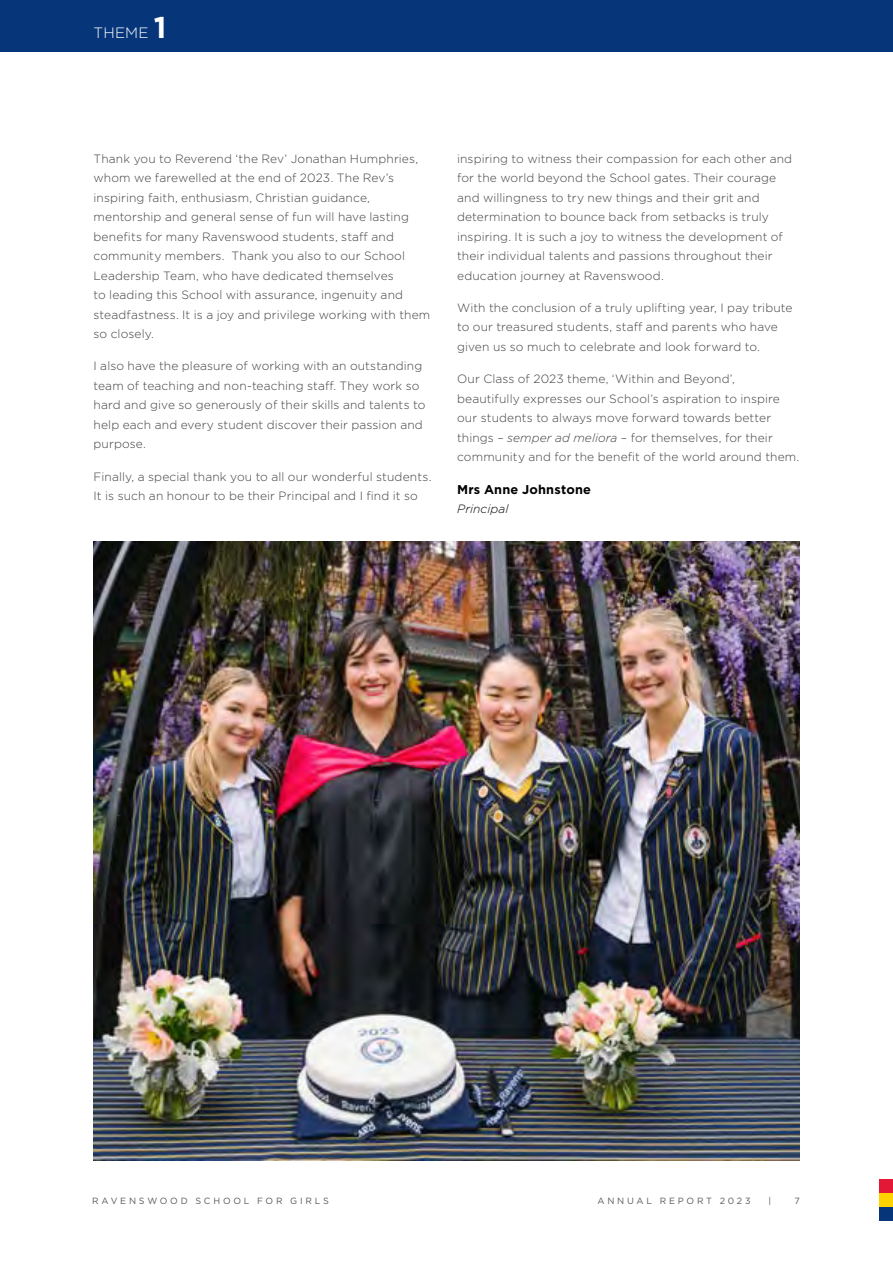
<style>
.page{position:relative;width:893px;height:1263px;background:#fff}
.page>*{position:absolute;margin:0;border:0;box-sizing:border-box;transform-origin:0 0}
.t1{font:300 15px "Gotham";letter-spacing:.015em;color:#fff}
.t2{font:700 12.75px "Gotham";letter-spacing:.015em;color:#000}
.t3{font:300 12px/19.5px "Gotham";letter-spacing:.01em;color:#414042}
.t4{font:italic 300 12px "Gotham";letter-spacing:.005em;color:#000}
.t5{font:9px "Gotham";letter-spacing:.305em;color:#58595b}
.s1{font-weight:700;font-size:30px}
.s2{font-style:italic}
</style>
<div class="page">
<img style="left:94px;top:542px;width:705px;height:619px">
<div style="left:879px;top:1179px;width:14px;height:14px;background:#e31837"></div>
<div style="left:879px;top:1193px;width:14px;height:14px;background:#ffd200"></div>
<div style="left:879px;top:1207px;width:14px;height:14px;background:#06357a"></div>
<div style="left:0;top:0;width:893px;height:51px;background:#06357a"></div>
<p class="t1" style="left:94px;top:23px;width:74px">THEME <span class="s1">1</span></p>
<p class="t3" style="left:94px;top:148px;width:338px">Thank you to Reverend ‘the Rev’ Jonathan Humphries, whom we farewelled at the end of 2023. The Rev’s inspiring faith, enthusiasm, Christian guidance, mentorship and general sense of fun will have lasting benefits for many Ravenswood students, staff and community members. Thank you also to our School Leadership Team, who have dedicated themselves<br>to leading this School with assurance, ingenuity and steadfastness. It is a joy and privilege working with them so closely.</p>
<p class="t3" style="left:94px;top:356px;width:333px">I also have the pleasure of working with an outstanding team of teaching and non-teaching staff. They work so hard and give so generously of their skills and talents to help each and every student discover their passion and purpose.</p>
<p class="t3" style="left:94px;top:466px;width:339px">Finally, a special thank you to all our wonderful students.<br>It is such an honour to be their Principal and I find it so</p>
<p class="t3" style="left:457px;top:148px;width:337px">inspiring to witness their compassion for each other and for the world beyond the School gates. Their courage and willingness to try new things and their grit and determination to bounce back from setbacks is truly inspiring. It is such a joy to witness the development of their individual talents and passions throughout their education journey at Ravenswood.</p>
<p class="t3" style="left:457px;top:298px;width:337px">With the conclusion of a truly uplifting year, I pay tribute to our treasured students, staff and parents who have given us so much to celebrate and look forward to.</p>
<p class="t3" style="left:457px;top:369px;width:344px">Our Class of 2023 theme, ‘Within and Beyond’, beautifully expresses our School’s aspiration to inspire our students to always move forward towards better things – <span class="s2">semper ad meliora</span> – for themselves, for their community and for the benefit of the world around them.</p>
<p class="t2" style="left:457px;top:480px;width:135px">Mrs Anne Johnstone</p>
<p class="t4" style="left:457px;top:501px;width:53px">Principal</p>
<p class="t5" style="left:92px;top:1195px;width:238px">RAVENSWOOD SCHOOL FOR GIRLS</p>
<p class="t5" style="left:597px;top:1195px;width:155px">ANNUAL REPORT 2023</p>
<p class="t5" style="left:768px;top:1195px;width:4px">|</p>
<p class="t5" style="left:794px;top:1195px;width:7px">7</p>
</div>
